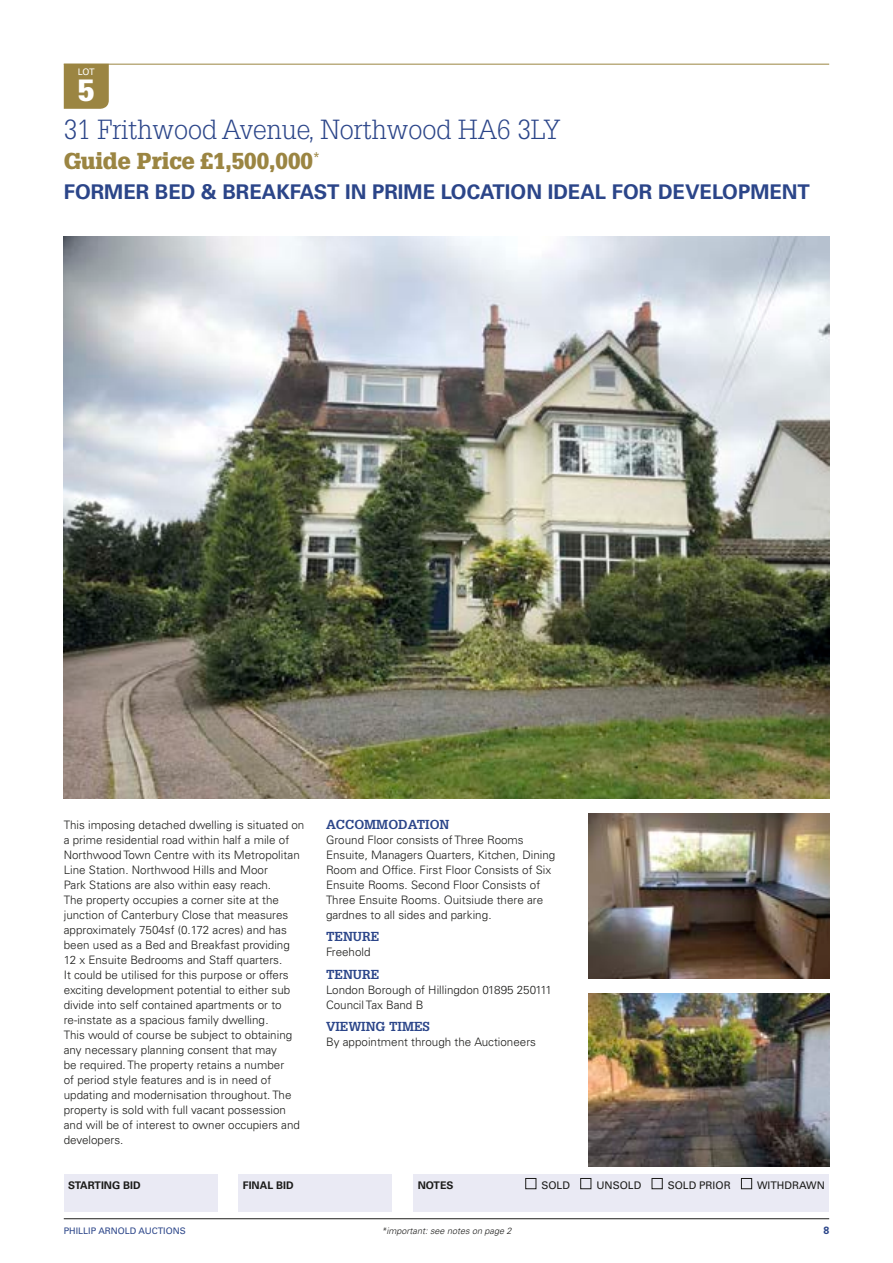
<style>
.page{position:relative;width:893px;height:1263px;background:#fff}
.page>*{position:absolute;margin:0;border:0;box-sizing:border-box;transform-origin:0 0}
.t1{font:900 30px "Glypha LT Std";color:#fff}
.t2{font:300 27px "Glypha LT Std";color:#2b4589}
.t3{font:900 22.5px "Glypha LT Std";color:#9b8542}
.t4{font:700 20.25px "Univers LT Std";color:#2b4589}
.t5{font:700 12.75px "Glypha LT Std";color:#2b4589}
.t6{font:300 11.7px/15px "Univers LT Std";color:#1c1c1a}
.t7{font:10.5px "Univers LT Std";color:#1c1c1a}
.t8{font:700 10.5px "Univers LT Std";color:#1c1c1a}
.t9{font:700 10.5px "Univers LT Std";color:#2b4589}
.t10{font:italic 300 9px "Univers LT Std";color:#1c1c1a}
.t11{font:9px "Univers LT Std";color:#2b4589}
.t12{font:9px "Univers LT Std";color:#fff}
</style>
<div class="page">
<hr style="left:64px;top:64px;width:765px;height:1px;background:#9b8542">
<img style="left:64px;top:236px;width:765px;height:563px">
<div style="left:64px;top:1174px;width:153px;height:37px;background:#eaeaf4"></div>
<div style="left:239px;top:1174px;width:153px;height:37px;background:#eaeaf4"></div>
<div style="left:413px;top:1174px;width:416px;height:37px;background:#eaeaf4"></div>
<div style="left:525px;top:1178px;width:11px;height:11px;border:1px solid #1c1c1a"></div>
<div style="left:580px;top:1178px;width:11px;height:11px;border:1px solid #1c1c1a"></div>
<div style="left:652px;top:1178px;width:10px;height:11px;border:1px solid #1c1c1a"></div>
<div style="left:741px;top:1178px;width:11px;height:11px;border:1px solid #1c1c1a"></div>
<div style="left:64px;top:64px;width:45px;height:45px;background:#9b8542"></div>
<hr style="left:64px;top:1218px;width:765px;height:1px;background:#1c1c1a">
<img style="left:588px;top:814px;width:241px;height:165px">
<img style="left:588px;top:994px;width:241px;height:172px">
<p class="t12" style="left:78px;top:66px;width:18px">LOT</p>
<h1 class="t1" style="left:78px;top:72px;width:18px">5</h1>
<h2 class="t2" style="left:64px;top:114px;width:498px">31 Frithwood Avenue, Northwood HA6 3LY</h2>
<h3 class="t3" style="left:64px;top:147px;width:257px">Guide Price £1,500,000<sup>*</sup></h3>
<h3 class="t4" style="left:64px;top:180px;width:748px">FORMER BED &amp; BREAKFAST IN PRIME LOCATION IDEAL FOR DEVELOPMENT</h3>
<p class="t6" style="left:64px;top:817px;width:242px">This imposing detached dwelling is situated on a prime residential road within half a mile of Northwood Town Centre with its Metropolitan Line Station. Northwood Hills and Moor<br>Park Stations are also within easy reach.<br>The property occupies a corner site at the junction of Canterbury Close that measures approximately 7504sf (0.172 acres) and has been used as a Bed and Breakfast providing 12 x Ensuite Bedrooms and Staff quarters.<br>It could be utilised for this purpose or offers exciting development potential to either sub divide into self contained apartments or to re-instate as a spacious family dwelling.<br>This would of course be subject to obtaining any necessary planning consent that may<br>be required. The property retains a number<br>of period style features and is in need of updating and modernisation throughout. The property is sold with full vacant possession and will be of interest to owner occupiers and developers.</p>
<p class="t5" style="left:326px;top:816px;width:125px">ACCOMMODATION</p>
<p class="t6" style="left:326px;top:832px;width:231px">Ground Floor consists of Three Rooms Ensuite, Managers Quarters, Kitchen, Dining Room and Office. First Floor Consists of Six Ensuite Rooms. Second Floor Consists of Three Ensuite Rooms. Ouitsiude there are gardnes to all sides and parking.</p>
<p class="t5" style="left:326px;top:929px;width:55px">TENURE</p>
<p class="t6" style="left:326px;top:945px;width:46px">Freehold</p>
<p class="t5" style="left:326px;top:966px;width:55px">TENURE</p>
<p class="t6" style="left:326px;top:982px;width:228px">London Borough of Hillingdon 01895 250111<br>Council Tax Band B</p>
<p class="t5" style="left:326px;top:1019px;width:105px">VIEWING TIMES</p>
<p class="t6" style="left:326px;top:1035px;width:212px">By appointment through the Auctioneers</p>
<p class="t8" style="left:68px;top:1179px;width:74px">STARTING BID</p>
<p class="t8" style="left:243px;top:1179px;width:52px">FINAL BID</p>
<p class="t8" style="left:418px;top:1179px;width:37px">NOTES</p>
<p class="t7" style="left:541px;top:1179px;width:30px">SOLD</p>
<p class="t7" style="left:596px;top:1179px;width:46px">UNSOLD</p>
<p class="t7" style="left:668px;top:1179px;width:65px">SOLD PRIOR</p>
<p class="t7" style="left:757px;top:1179px;width:69px">WITHDRAWN</p>
<p class="t11" style="left:64px;top:1225px;width:123px">PHILLIP ARNOLD AUCTIONS</p>
<p class="t10" style="left:381px;top:1225px;width:132px">*important: see notes on page 2</p>
<p class="t9" style="left:823px;top:1224px;width:7px">8</p>
</div>
